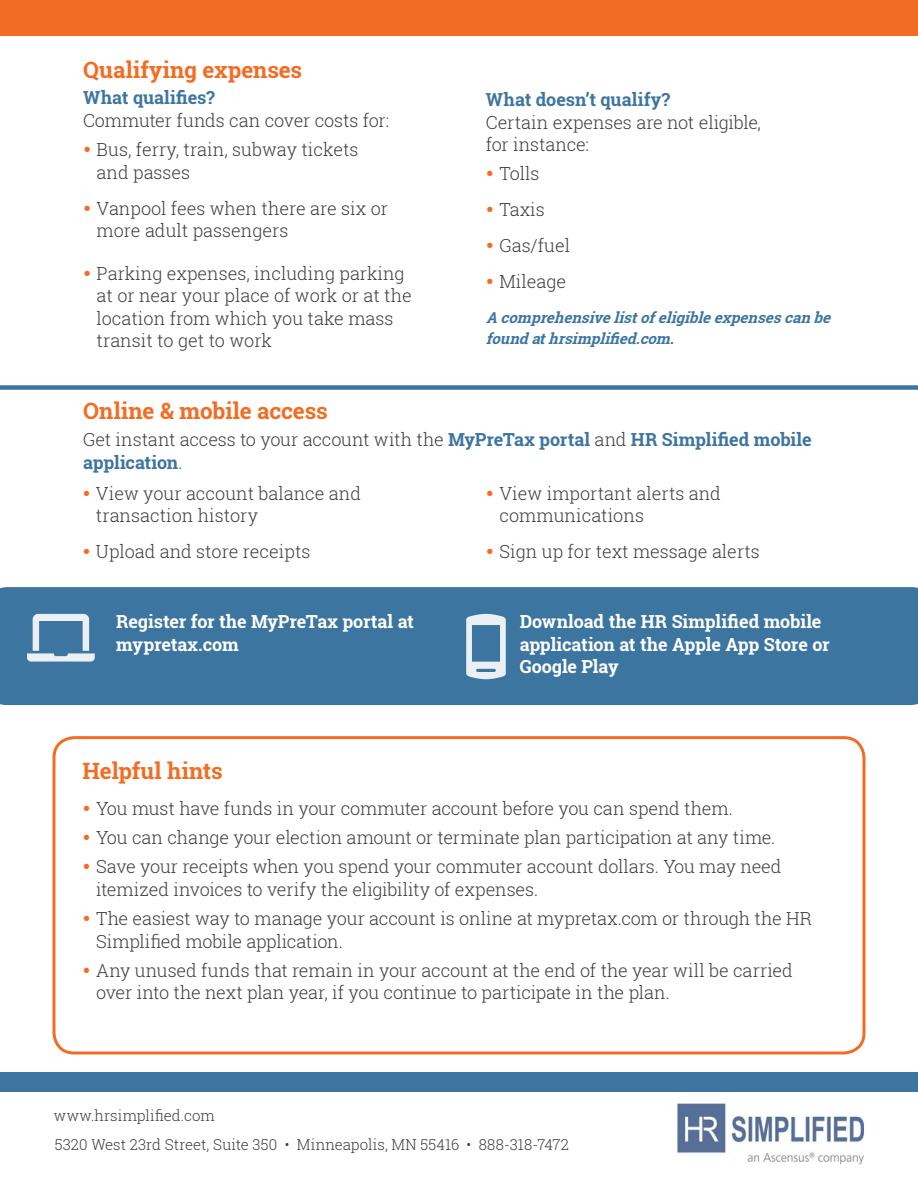
<style>
.page{position:relative;width:918px;height:1188px;background:#fff}
.page>*{position:absolute;margin:0;border:0;box-sizing:border-box;transform-origin:0 0}
.t1{font:700 22.5px "Roboto Slab";letter-spacing:-.005em;color:#f36c23}
.t2{font:300 18px/22.5px "Roboto Slab";color:#3e3e3f}
.t3{font:700 18px/22.5px "Roboto Slab";letter-spacing:-.005em;color:#3d75a1}
.t4{font:700 18px/22.5px "Roboto Slab";letter-spacing:-.01em;color:#fff}
.t5{font:300 15px "Roboto Slab";letter-spacing:.005em;color:#3e3e3f}
.t6{font:italic 700 15px/21px "Roboto Slab";color:#3d75a1}
.s1{font-weight:300;color:#3e3e3f}
</style>
<div class="page">
<div style="left:52px;top:736px;width:814px;height:319px;border:3px solid #f36c23;border-radius:20px"></div>
<div style="left:0;top:587px;width:918px;height:118px;background:#3d75a1"></div>
<div style="left:0;top:0;width:918px;height:36px;background:#f36c23"></div>
<div style="left:0;top:1073px;width:918px;height:19px;background:#3d75a1"></div>
<img style="left:678px;top:1104px;width:186px;height:60px">
<div style="left:0;top:385px;width:918px;height:5px;background:#3d75a1"></div>
<svg style="left:27px;top:614px;width:68px;height:48px;background:#80a4c1"></svg>
<svg style="left:466px;top:614px;width:40px;height:65px;background:#99b6cd"></svg>
<p class="t1" style="left:83px;top:54px;width:221px">Qualifying expenses</p>
<p class="t3" style="left:83px;top:86px;width:133px">What qualifies?</p>
<p class="t2" style="left:97px;top:105px;width:294px;line-height:29.2px;text-indent:-14px">Commuter funds can cover costs for:<br>Bus, ferry, train, subway tickets</p>
<p class="t2" style="left:97px;top:154px;width:293px;line-height:36px">and passes<br>Vanpool fees when there are six or</p>
<p class="t2" style="left:97px;top:219px;width:193px">more adult passengers</p>
<p class="t2" style="left:97px;top:262px;width:317px">Parking expenses, including parking at or near your place of work or at the location from which you take mass transit to get to work</p>
<p class="t3" style="left:486px;top:88px;width:186px">What doesn’t qualify?</p>
<p class="t2" style="left:486px;top:110px;width:277px">Certain expenses are not eligible, for instance:</p>
<p class="t2" style="left:499px;top:155px;width:72px;line-height:36px">Tolls<br>Taxis<br>Gas/fuel<br>Mileage</p>
<p class="t6" style="left:486px;top:307px;width:351px">A comprehensivelistofeligibleexpensescanbe foundathrsimplified.com.</p>
<p class="t1" style="left:83px;top:396px;width:246px">Online &amp; mobile access</p>
<p class="t3" style="left:83px;top:428px;width:730px"><span class="s1">Get instant access to your account with the</span> MyPreTax portal <span class="s1">and</span> HR Simplified mobile application<span class="s1">.</span></p>
<p class="t2" style="left:96px;top:481px;width:267px">View your account balance and transaction history</p>
<p class="t2" style="left:96px;top:540px;width:216px">Upload and store receipts</p>
<p class="t4" style="left:116px;top:610px;width:299px">Register for the MyPreTax portal at mypretax.com</p>
<p class="t2" style="left:499px;top:481px;width:223px">View important alerts and communications</p>
<p class="t2" style="left:499px;top:540px;width:262px">Sign up for text message alerts</p>
<p class="t4" style="left:520px;top:610px;width:311px">Download the HR Simplified mobile application at the Apple App Store or<br>Google Play</p>
<p class="t1" style="left:83px;top:755px;width:142px">Helpful hints</p>
<p class="t2" style="left:96px;top:793px;width:687px;line-height:29.2px">You must have funds in your commuter account before you can spend them.<br>You can change your election amount or terminate plan participation at any time.<br>Save your receipts when you spend your commuter account dollars. You may need</p>
<p class="t2" style="left:96px;top:874px;width:717px;line-height:29.2px">itemized invoices to verify the eligibility of expenses.<br>The easiest way to manage your account is online at mypretax.com or through the HR</p>
<p class="t2" style="left:96px;top:926px;width:698px;line-height:29.2px">Simplified mobile application.<br>Any unused funds that remain in your account at the end of the year will be carried</p>
<p class="t2" style="left:96px;top:981px;width:575px">over into the next plan year, if you continue to participate in the plan.</p>
<p class="t5" style="left:54px;top:1105px;width:162px">www.hrsimplified.com</p>
<p class="t5" style="left:55px;top:1134px;width:516px">5320 West 23rd Street, Suite 350 • Minneapolis, MN 55416 • 888-318-7472</p>
</div>
